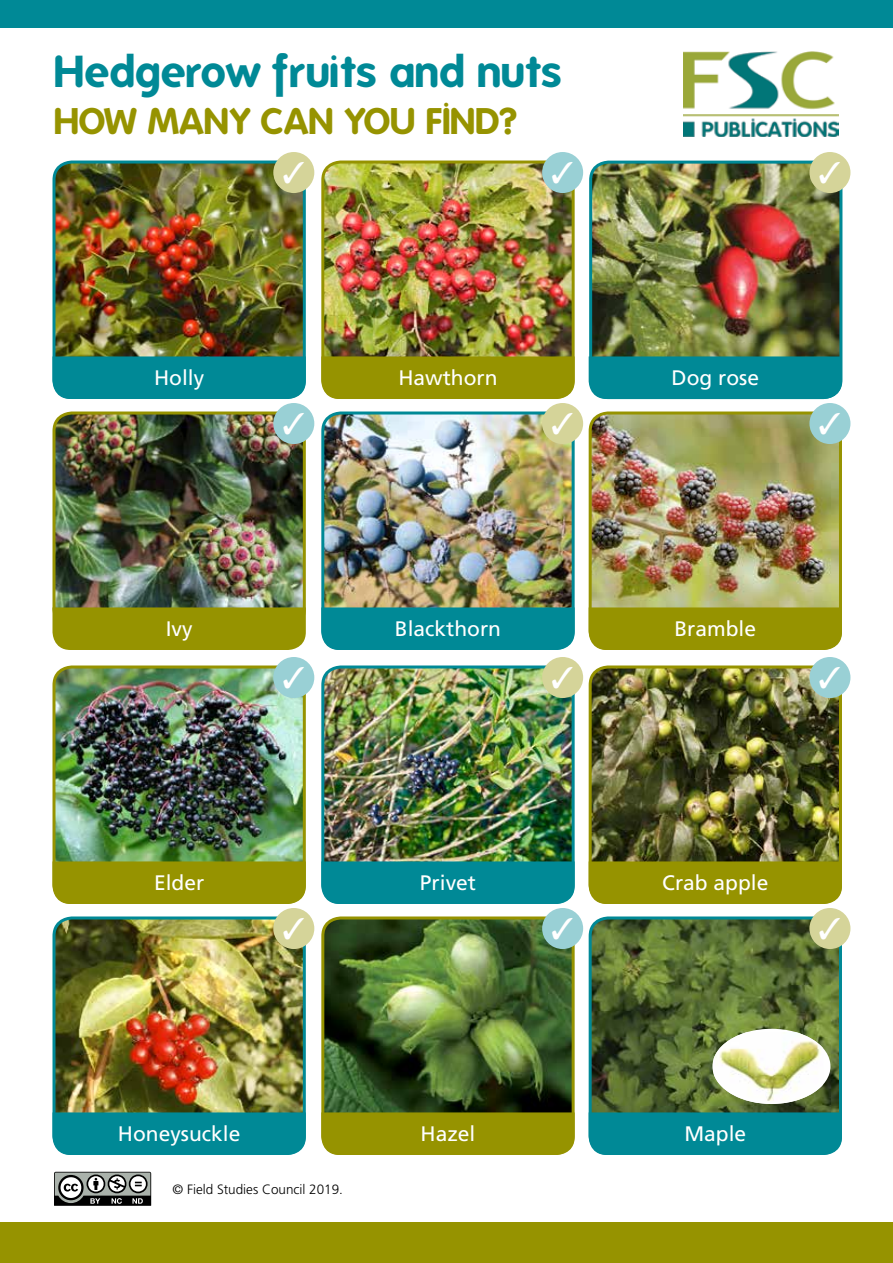
<style>
.page{position:relative;width:893px;height:1263px;background:#fff}
.page>*{position:absolute;margin:0;border:0;box-sizing:border-box;transform-origin:0 0}
.t1{font:700 43.5px "Folks";color:#008996}
.t2{font:700 36px "Folks";color:#969300}
.t3{font:21px "Frutiger";color:#fff}
.t4{font:300 13.5px "Frutiger";color:#000}
</style>
<div class="page">
<div style="left:0;top:0;width:893px;height:27px;background:#008996"></div>
<img style="left:684px;top:52px;width:155px;height:85px">
<img style="left:56px;top:162px;width:246px;height:194px">
<div style="left:52px;top:161px;width:254px;height:238px;border:3px solid #008996;border-radius:18px"></div>
<div style="left:52px;top:356px;width:254px;height:43px;background:#008996"></div>
<div style="left:273px;top:152px;width:41px;height:41px;background:#d5d499;border-radius:50%"></div>
<img style="left:323px;top:162px;width:248px;height:194px">
<div style="left:321px;top:161px;width:254px;height:238px;border:3px solid #969300;border-radius:18px"></div>
<div style="left:321px;top:356px;width:254px;height:43px;background:#969300"></div>
<div style="left:542px;top:152px;width:41px;height:41px;background:#99d0d5;border-radius:50%"></div>
<img style="left:591px;top:162px;width:247px;height:194px">
<div style="left:589px;top:161px;width:253px;height:238px;border:3px solid #008996;border-radius:18px"></div>
<div style="left:589px;top:356px;width:253px;height:43px;background:#008996"></div>
<div style="left:809px;top:152px;width:41px;height:41px;background:#d5d499;border-radius:50%"></div>
<img style="left:56px;top:415px;width:246px;height:192px">
<div style="left:52px;top:411px;width:254px;height:218px;border:3px solid #969300;border-radius:18px"></div>
<div style="left:52px;top:607px;width:254px;height:43px;background:#969300"></div>
<div style="left:273px;top:403px;width:41px;height:41px;background:#99d0d5;border-radius:50%"></div>
<img style="left:325px;top:415px;width:246px;height:192px">
<div style="left:321px;top:411px;width:254px;height:239px;border:3px solid #008996;border-radius:18px"></div>
<div style="left:321px;top:607px;width:254px;height:43px;background:#008996"></div>
<div style="left:542px;top:403px;width:41px;height:41px;background:#d5d499;border-radius:50%"></div>
<img style="left:590px;top:415px;width:248px;height:192px">
<div style="left:589px;top:411px;width:253px;height:239px;border:3px solid #969300;border-radius:18px"></div>
<div style="left:589px;top:607px;width:253px;height:43px;background:#969300"></div>
<div style="left:809px;top:403px;width:41px;height:41px;background:#99d0d5;border-radius:50%"></div>
<img style="left:56px;top:669px;width:246px;height:192px">
<div style="left:52px;top:665px;width:254px;height:239px;border:3px solid #969300;border-radius:18px"></div>
<div style="left:52px;top:861px;width:254px;height:43px;background:#969300"></div>
<div style="left:273px;top:657px;width:41px;height:41px;background:#99d0d5;border-radius:50%"></div>
<img style="left:325px;top:669px;width:246px;height:192px">
<div style="left:321px;top:665px;width:254px;height:239px;border:3px solid #008996;border-radius:18px"></div>
<div style="left:321px;top:861px;width:254px;height:43px;background:#008996"></div>
<div style="left:542px;top:657px;width:41px;height:41px;background:#d5d499;border-radius:50%"></div>
<img style="left:590px;top:669px;width:248px;height:192px">
<div style="left:589px;top:665px;width:253px;height:239px;border:3px solid #969300;border-radius:18px"></div>
<div style="left:589px;top:861px;width:253px;height:43px;background:#969300"></div>
<div style="left:809px;top:657px;width:41px;height:41px;background:#99d0d5;border-radius:50%"></div>
<img style="left:56px;top:920px;width:246px;height:192px">
<div style="left:52px;top:916px;width:254px;height:239px;border:3px solid #008996;border-radius:18px"></div>
<div style="left:52px;top:1112px;width:254px;height:43px;background:#008996"></div>
<div style="left:273px;top:908px;width:41px;height:41px;background:#d5d499;border-radius:50%"></div>
<img style="left:325px;top:920px;width:246px;height:192px">
<div style="left:321px;top:916px;width:254px;height:239px;border:3px solid #969300;border-radius:18px"></div>
<div style="left:321px;top:1112px;width:254px;height:43px;background:#969300"></div>
<div style="left:542px;top:908px;width:41px;height:41px;background:#99d0d5;border-radius:50%"></div>
<img style="left:590px;top:920px;width:248px;height:192px">
<div style="left:589px;top:916px;width:253px;height:239px;border:3px solid #008996;border-radius:18px"></div>
<div style="left:589px;top:1112px;width:253px;height:43px;background:#008996"></div>
<div style="left:809px;top:908px;width:41px;height:41px;background:#d5d499;border-radius:50%"></div>
<div style="left:0;top:1222px;width:893px;height:41px;background:#969300"></div>
<svg style="left:54px;top:1172px;width:98px;height:34px"></svg>
<div style="left:712px;top:1029px;width:118px;height:75px;background:#fff;border-radius:50%"></div>
<img style="left:713px;top:1032px;width:110px;height:72px">
<h1 class="t1" style="left:54px;top:46px;width:510px">Hedgerow fruits and nuts</h1>
<h2 class="t2" style="left:54px;top:100px;width:465px">HOW MANY CAN YOU FIND?</h2>
<p class="t3" style="left:154px;top:365px;width:52px">Holly</p>
<p class="t3" style="left:398px;top:365px;width:101px">Hawthorn</p>
<p class="t3" style="left:672px;top:365px;width:89px">Dog rose</p>
<p class="t3" style="left:166px;top:616px;width:28px">Ivy</p>
<p class="t3" style="left:395px;top:616px;width:108px">Blackthorn</p>
<p class="t3" style="left:674px;top:616px;width:83px">Bramble</p>
<p class="t3" style="left:154px;top:870px;width:52px">Elder</p>
<p class="t3" style="left:420px;top:870px;width:58px">Privet</p>
<p class="t3" style="left:662px;top:870px;width:108px">Crab apple</p>
<p class="t3" style="left:118px;top:1121px;width:124px">Honeysuckle</p>
<p class="t3" style="left:421px;top:1121px;width:56px">Hazel</p>
<p class="t3" style="left:684px;top:1121px;width:63px">Maple</p>
<p class="t4" style="left:172px;top:1182px;width:172px">© Field Studies Council 2019.</p>
</div>
